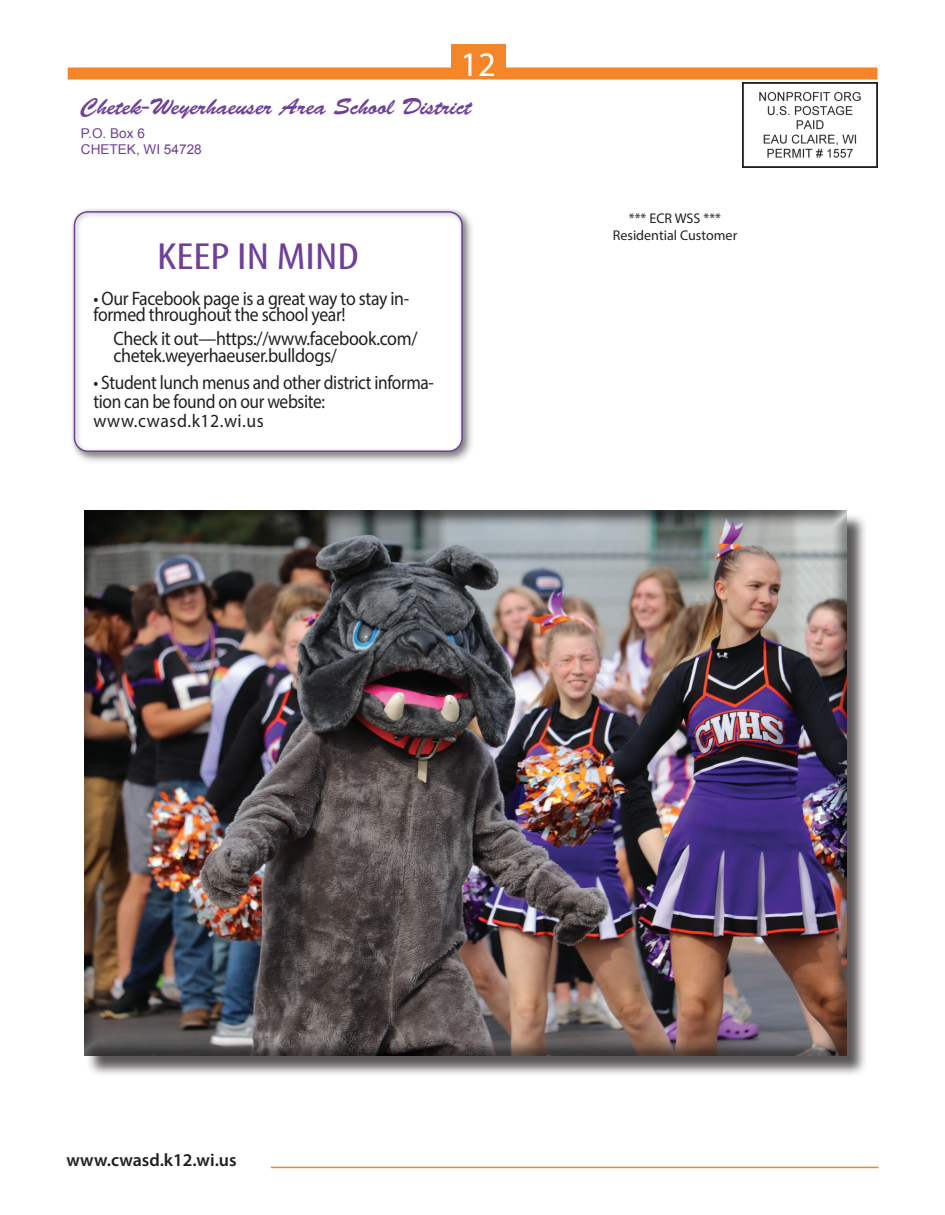
<style>
.page{position:relative;width:945px;height:1215px;background:#fff}
.page>*{position:absolute;margin:0;border:0;box-sizing:border-box;transform-origin:0 0}
.t1{font:condensed 37.95px "Myriad Pro";color:#6f4099;scale:1.27 1}
.t2{font:34.5px "Myriad Pro";color:#fff}
.t3{font:22.95px "Brush Script";color:#6f4099}
.t4{font:19.5px/19.5px "Myriad Pro";letter-spacing:-.02em;color:#231f20;scale:.89 1}
.t5{font:19.5px/16.5px "Myriad Pro";letter-spacing:-.02em;color:#231f20;scale:.91 1}
.t6{font:19.5px/16.5px "Myriad Pro";letter-spacing:-.02em;color:#231f20;scale:.92 1}
.t7{font:18.6px "Myriad Pro";letter-spacing:.03em;color:#231f20;scale:.96 1}
.t8{font:600 18px "Myriad Pro";color:#231f20}
.t9{font:14.1px/17px "Myriad Pro";color:#231f20;text-align:center}
.t10{font:13.5px/16.2px "Arial";color:#6f4099}
</style>
<div class="page">
<hr style="left:271px;top:1167px;width:608px;height:1px;background:#f58529">
<div style="left:68px;top:68px;width:809px;height:12px;background:#f58529"></div>
<div style="left:452px;top:44px;width:54px;height:34px;background:#f58529"></div>
<div style="left:86px;top:513px;width:782px;height:564px;background:#231f20;opacity:.75"></div>
<div style="left:83px;top:509px;width:765px;height:565px;background:#231f20;opacity:.78"></div>
<img style="left:742px;top:82px;width:136px;height:85px">
<div style="left:70px;top:207px;width:406px;height:257px;background:#231f20;opacity:.5"></div>
<div style="left:70px;top:208px;width:399px;height:251px;background:#fff"></div>
<div style="left:74px;top:211px;width:389px;height:241px;border:2px solid #6f4099;border-radius:13px"></div>
<h2 class="t2" style="left:460px;top:43px;width:37px">12</h2>
<p class="t3" style="left:81px;top:93px;width:392px">Chetek-Weyerhaeuser Area School District</p>
<p class="t10" style="left:81px;top:125px;width:122px">P.O. Box 6<br>Chetek, WI 54728</p>
<h1 class="t1" style="left:157px;top:233px;width:160px">KEEP IN MIND</h1>
<p class="t5" style="left:93px;top:290px;width:349px">• Our Facebook page is a great way to stay in&shy;formed throughout the school year!</p>
<p class="t6" style="left:114px;top:330px;width:332px">Check it out—https://www.facebook.com/ chetek.weyerhaeuser.bulldogs/</p>
<p class="t4" style="left:93px;top:372px;width:384px">• Student lunch menus and other district informa&shy;tion can be found on our website:</p>
<p class="t7" style="left:93px;top:410px;width:179px">www.cwasd.k12.wi.us</p>
<p class="t9" style="left:613px;top:209px;width:126px">*** ECR WSS ***<br>Residential Customer</p>
<p class="t8" style="left:67px;top:1149px;width:172px">www.cwasd.k12.wi.us</p>
</div>
